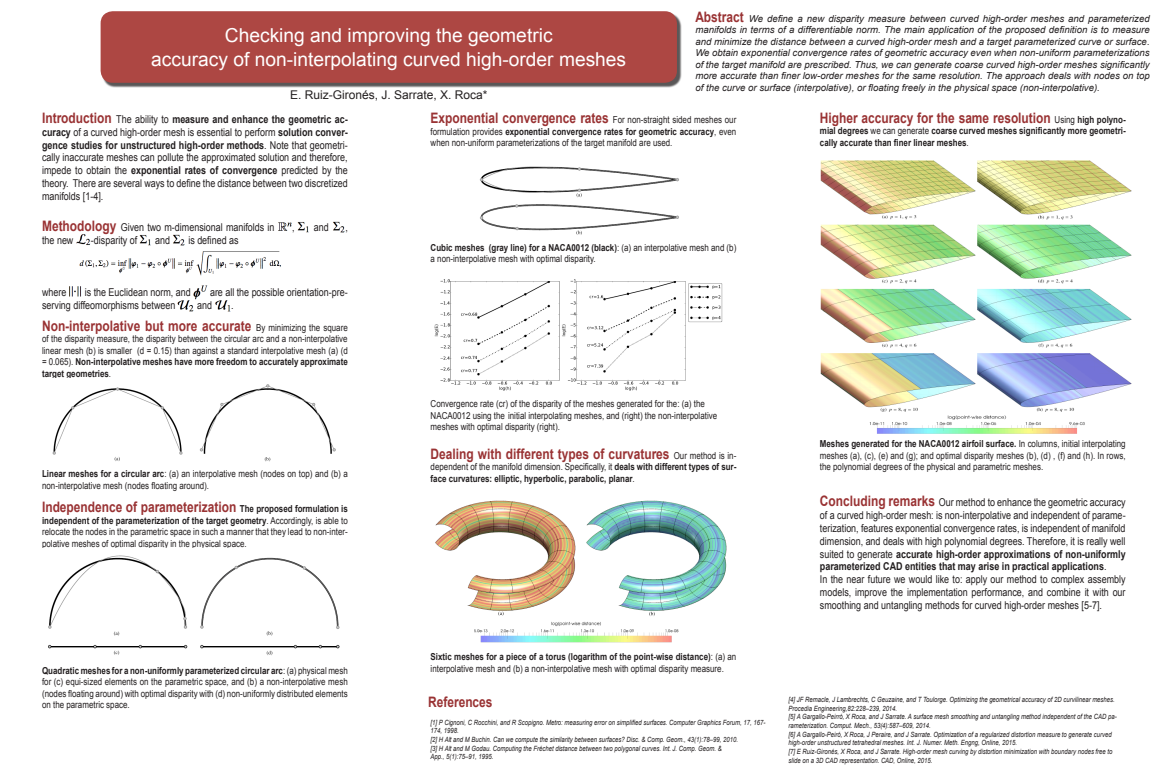
<style>
.page{position:relative;width:1167px;height:778px;background:#fff}
.page>*{position:absolute;margin:0;border:0;box-sizing:border-box;transform-origin:0 0}
.t1{font:19.2px/23px "Arial";color:#fff;text-align:center}
.t2{font:700 14.4px "Arial";color:#993233;scale:.83 1}
.t3{font:12px "Arial";color:#231f20}
.t4{font:10.8px/13px "Arial";color:#231f20;text-align:justify;scale:.83 1}
.t5{font:9.6px/11.5px "Arial";color:#231f20;text-align:justify;scale:.83 1}
.t6{font:italic 9.6px/11.5px "Arial";color:#231f20;text-align:justify}
.t7{font:700 9.6px/11.5px "Arial";color:#231f20;scale:.83 1}
.t8{font:italic 7.2px/8.6px "Arial";color:#231f20;scale:.83 1}
.s1{font-weight:700;font-style:normal;font-size:14.4px;color:#993233}
.s2{font-weight:700;font-size:14.4px;color:#993233}
.s3{font-weight:700}
.s4{font-weight:400;font-size:9.6px;color:#231f20}
.s5{font-size:9.6px;color:#231f20}
.s6{font-weight:400}
</style>
<div class="page">
<img style="left:278px;top:222px;width:14px;height:9px">
<img style="left:298px;top:222px;width:11px;height:11px">
<svg style="left:333px;top:221px;width:12px;height:12px"></svg>
<img style="left:76px;top:234px;width:15px;height:11px">
<img style="left:140px;top:235px;width:11px;height:11px">
<svg style="left:173px;top:234px;width:12px;height:12px"></svg>
<svg style="left:69px;top:286px;width:13px;height:11px"></svg>
<img style="left:193px;top:285px;width:14px;height:14px">
<img style="left:178px;top:300px;width:16px;height:12px">
<img style="left:215px;top:300px;width:16px;height:12px">
<img style="left:79px;top:251px;width:202px;height:25px">
<div style="left:102px;top:13px;width:579px;height:74px;background:#231f20;opacity:.75"></div>
<div style="left:101px;top:11px;width:576px;height:72px;background:#ad4743;border-radius:12px"></div>
<img style="left:52px;top:384px;width:284px;height:78px">
<img style="left:479px;top:166px;width:200px;height:69px">
<img style="left:434px;top:279px;width:289px;height:112px">
<img style="left:48px;top:555px;width:292px;height:101px">
<img style="left:435px;top:500px;width:292px;height:143px">
<img style="left:820px;top:160px;width:312px;height:274px">
<p class="t1" style="left:151px;top:24px;width:476px">Checking and improving the geometric<br>accuracy of non-interpolating curved high-order meshes</p>
<p class="t3" style="left:290px;top:87px;width:199px">E. Ruiz-Gironés, J. Sarrate, X. Roca*</p>
<p class="t6" style="left:695px;top:13px;width:456px"><span class="s1">Abstract</span> We define a new disparity measure between curved high-order meshes and parameterized manifolds in terms of a differentiable norm. The main application of the proposed definition is to measure and minimize the distance between a curved high-order mesh and a target parameterized curve or surface.<br>We obtain exponential convergence rates of geometric accuracy even when non-uniform parameterizations of the target manifold are prescribed. Thus, we can generate coarse curved high-order meshes significantly more accurate than finer low-order meshes for the same resolution. The approach deals with nodes on top of the curve or surface (interpolative), or floating freely in the physical space (non-interpolative).</p>
<p class="t4" style="left:42px;top:112px;width:370px"><span class="s2">Introduction</span> The ability to <span class="s3">measure and enhance the geometric ac&shy;curacy</span> of a curved high-order mesh is essential to perform <span class="s3">solution conver&shy;gence studies for unstructured high-order methods</span>. Note that geometri&shy;cally inaccurate meshes can pollute the approximated solution and therefore, impede to obtain the <span class="s3">exponential rates of convergence</span> predicted by the theory. There are several ways to define the distance between two discretized manifolds [1-4].</p>
<p class="t4" style="left:42px;top:220px;width:281px"><span class="s2">Methodology</span> Given two m-dimensional manifolds in</p>
<p class="t4" style="left:292px;top:220px;width:5px">,</p>
<p class="t4" style="left:314px;top:220px;width:20px">and</p>
<p class="t4" style="left:345px;top:220px;width:5px">,</p>
<p class="t4" style="left:42px;top:233px;width:39px">the new</p>
<p class="t4" style="left:91px;top:233px;width:57px">-disparity of</p>
<p class="t4" style="left:155px;top:233px;width:20px">and</p>
<p class="t4" style="left:188px;top:233px;width:62px">is defined as</p>
<p class="t4" style="left:42px;top:286px;width:31px">where</p>
<p class="t4" style="left:85px;top:286px;width:129px">is the Euclidean norm, and</p>
<p class="t4" style="left:210px;top:286px;width:167px">are all the possible orientation-pre-</p>
<p class="t4" style="left:42px;top:299px;width:162px">serving diffeomorphisms between</p>
<p class="t4" style="left:197px;top:299px;width:20px">and</p>
<p class="t4" style="left:231px;top:299px;width:5px">.</p>
<p class="t2" style="left:42px;top:316px;width:370px">Non-interpolative but more accurate <span class="s4">By minimizing the square</span></p>
<p class="t5" style="left:42px;top:333px;width:370px">of the disparity measure, the disparity between the circular arc and a non-interpolative linear mesh (b) is smaller (d = 0.15) than against a standard interpolative mesh (a) (d = 0.065). <span class="s3">Non-interpolative meshes have more freedom to accurately approximate target geometries</span>.</p>
<p class="t5" style="left:42px;top:468px;width:370px"><span class="s3">Linear meshes for a circular arc</span>: (a) an interpolative mesh (nodes on top) and (b) a non-interpolative mesh (nodes floating around).</p>
<p class="t2" style="left:42px;top:498px;width:370px">Independence of parameterization <span class="s5">The proposed formulation is</span></p>
<p class="t5" style="left:42px;top:515px;width:370px"><span class="s3">independent of the parameterization of the target geometry</span>. Accordingly, is able to relocate the nodes in the parametric space in such a manner that they lead to non-inter&shy;polative meshes of optimal disparity in the physical space.</p>
<p class="t5" style="left:42px;top:664px;width:370px"><span class="s3">Quadratic meshes for a non-uniformly parameterized circular arc</span>: (a) physical mesh for (c) equi-sized elements on the parametric space, and (b) a non-interpolative mesh (nodes floating around) with optimal disparity with (d) non-uniformly distributed elements on the parametric space.</p>
<p class="t5" style="left:430px;top:114px;width:370px"><span class="s2">Exponential convergence rates</span> For non-straight sided meshes our formulation provides <span class="s3">exponential convergence rates for geometric accuracy</span>, even when non-uniform parameterizations of the target manifold are used.</p>
<p class="t5" style="left:430px;top:242px;width:370px"><span class="s3">Cubic meshes (gray line) for a NACA0012 (black)</span>: (a) an interpolative mesh and (b) a non-interpolative mesh with optimal disparity.</p>
<p class="t2" style="left:820px;top:108px;width:370px">Higher accuracy for the same resolution <span class="s4">Using</span> <span class="s5">high polyno-</span></p>
<p class="t7" style="left:820px;top:125px;width:370px">mial degrees <span class="s6">we can generate</span> coarse curved meshes significantly more geometri&shy;cally accurate than finer linear meshes<span class="s6">.</span></p>
<p class="t5" style="left:430px;top:398px;width:347px;text-align:left">Convergence rate (cr) of the disparity of the meshes generated for the: (a) the<br>NACA0012 using the initial interpolating meshes, and (right) the non-interpolative meshes with optimal disparity (right).</p>
<p class="t2" style="left:430px;top:444px;width:370px">Dealing with different types of curvatures <span class="s4">Our method is in-</span></p>
<p class="t7" style="left:430px;top:461px;width:370px"><span class="s6">dependent of the manifold dimension. Specifically, it</span> deals with different types of sur&shy;face curvatures: elliptic, hyperbolic, parabolic, planar<span class="s6">.</span></p>
<p class="t5" style="left:430px;top:651px;width:370px"><span class="s3">Sixtic meshes for a piece of a torus (logarithm of the point-wise distance)</span>: (a) an interpolative mesh and (b) a non-interpolative mesh with optimal disparity measure.</p>
<p class="t2" style="left:428px;top:693px;width:79px">References</p>
<p class="t8" style="left:430px;top:718px;width:405px">[1] P Cignoni, C Rocchini, and R Scopigno. Metro: measuring error on simplified surfaces. Computer Graphics Forum, 17, 167-<br>174, 1998.</p>
<p class="t8" style="left:430px;top:735px;width:372px">[2] H Alt and M Buchin. Can we compute the similarity between surfaces? Disc. &amp; Comp. Geom., 43(1):78–99, 2010.</p>
<p class="t8" style="left:430px;top:744px;width:352px">[3] H Alt and M Godau. Computing the Fréchet distance between two polygonal curves. Int. J. Comp. Geom. &amp;</p>
<p class="t8" style="left:430px;top:752px;width:77px">App., 5(1):75–91, 1995.</p>
<p class="t5" style="left:820px;top:438px;width:370px"><span class="s3">Meshes generated for the NACA0012 airfoil surface.</span> In columns, initial interpolating meshes (a), (c), (e) and (g); and optimal disparity meshes (b), (d) , (f) and (h). In rows, the polynomial degrees of the physical and parametric meshes.</p>
<p class="t4" style="left:820px;top:495px;width:370px"><span class="s2">Concluding remarks</span> Our method to enhance the geometric accuracy of a curved high-order mesh: is non-interpolative and independent of parame&shy;terization, features exponential convergence rates, is independent of manifold dimension, and deals with high polynomial degrees. Therefore, it is really well suited to generate <span class="s3">accurate high-order approximations of non-uniformly parameterized CAD entities that may arise in practical applications</span>.</p>
<p class="t4" style="left:820px;top:573px;width:370px">In the near future we would like to: apply our method to complex assembly models, improve the implementation performance, and combine it with our smoothing and untangling methods for curved high-order meshes [5-7].</p>
<p class="t8" style="left:788px;top:695px;width:394px">[4] JF Remacle, J Lambrechts, C Geuzaine, and T Toulorge. Optimizing the geometrical accuracy of 2D curvilinear meshes.<br>Procedia Engineering,82:228–239, 2014.</p>
<p class="t8" style="left:788px;top:712px;width:397px">[5] A Gargallo-Peirró, X Roca, and J Sarrate. A surface mesh smoothing and untangling method independent of the CAD pa&shy;rameterization. Comput. Mech., 53(4):587–609, 2014.</p>
<p class="t8" style="left:788px;top:730px;width:391px">[6] A Gargallo-Peiró, X Roca, J Peraire, and J Sarrate. Optimization of a regularized distortion measure to generate curved high-order unstructured tetrahedral meshes. Int. J. Numer. Meth. Engng, Online, 2015.</p>
<p class="t8" style="left:788px;top:747px;width:392px">[7] E Ruiz-Gironés, X Roca, and J Sarrate. High-order mesh curving by distortion minimization with boundary nodes free to slide on a 3D CAD representation. CAD, Online, 2015.</p>
</div>
